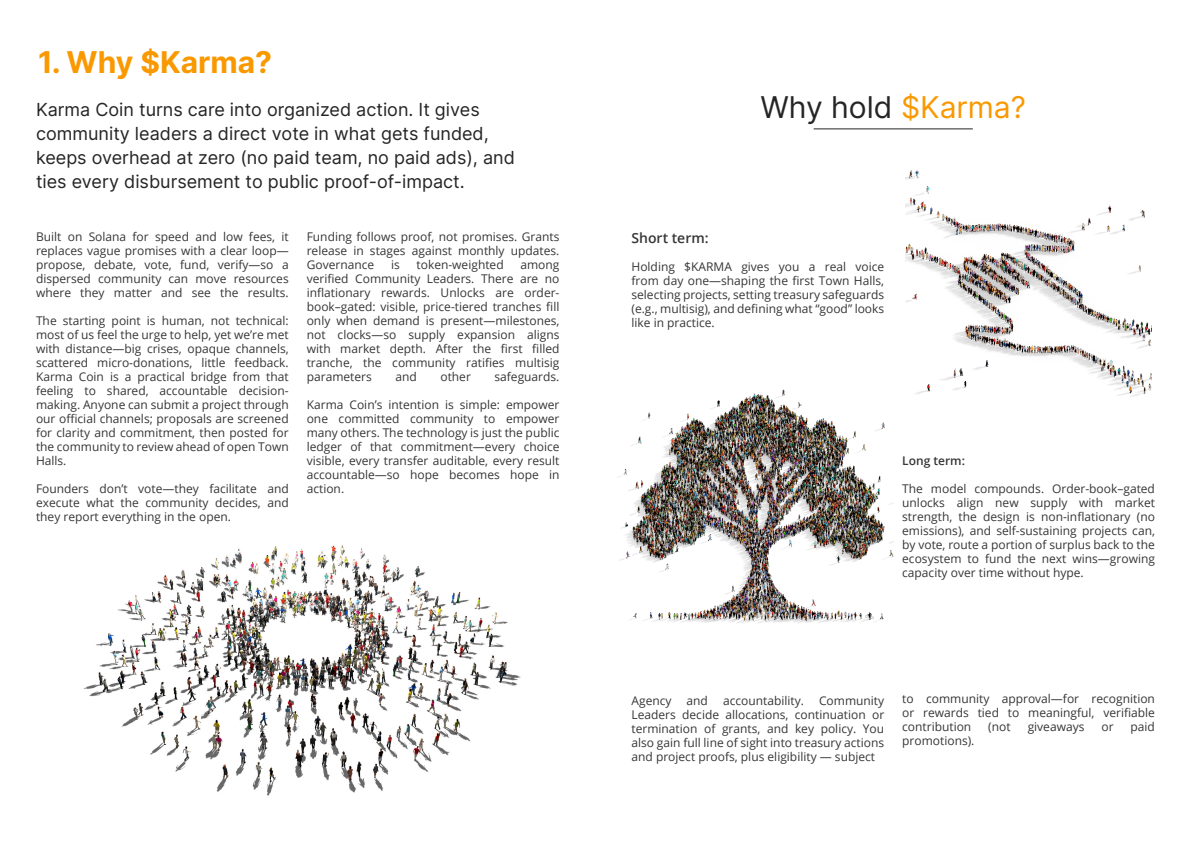
<style>
.page{position:relative;width:1191px;height:842px;background:#fff}
.page>*{position:absolute;margin:0;border:0;box-sizing:border-box;transform-origin:0 0}
.Title_02__Center{font:30px "Inter";color:#242524}
.Sub_Heading_01__Center{font:700 30px "Inter";color:#fa9800}
.Sub_Title_02__Left{font:18px/24px "Inter";color:#242524}
.Body_03__Left_Justify{font:600 14px "Open Sans";color:#363636}
.Body_03__Left_Justify-2{font:12px/14px "Open Sans";color:#363636;text-align:justify}
.Body_03__Left_Justify-3{font:600 12px "Open Sans";color:#363636}
.s1{color:#fa9800}
</style>
<div class="page">
<hr style="left:814px;top:128px;width:159px;height:1px;background:#242524">
<img style="left:83px;top:545px;width:438px;height:251px">
<img style="left:906px;top:170px;width:245px;height:227px">
<img style="left:617px;top:389px;width:276px;height:234px">
<p class="Sub_Heading_01__Center" style="left:38px;top:40px;width:235px">1. Why $Karma?</p>
<p class="Sub_Title_02__Left" style="left:36px;top:97px;width:480px">Karma Coin turns care into organized action. It gives community leaders a direct vote in what gets funded, keeps overhead at zero (no paid team, no paid ads), and ties every disbursement to public proof-of-impact.</p>
<p class="Body_03__Left_Justify-2" style="left:36px;top:229px;width:254px">Built on Solana for speed and low fees, it replaces vague promises with a clear loop— propose, debate, vote, fund, verify—so a dispersed community can move resources where they matter and see the results.</p>
<p class="Body_03__Left_Justify-2" style="left:36px;top:313px;width:254px">The starting point is human, not technical: most of us feel the urge to help, yet we’re met with distance—big crises, opaque channels, scattered micro-donations, little feedback.<br>Karma Coin is a practical bridge from that feeling to shared, accountable decision&shy;making. Anyone can submit a project through our official channels; proposals are screened for clarity and commitment, then posted for the community to review ahead of open Town Halls.</p>
<p class="Body_03__Left_Justify-2" style="left:36px;top:481px;width:254px">Founders don’t vote—they facilitate and execute what the community decides, and they report everything in the open.</p>
<p class="Body_03__Left_Justify-2" style="left:307px;top:229px;width:254px">Funding follows proof, not promises. Grants release in stages against monthly updates.<br>Governance</p>
<p class="Body_03__Left_Justify-2" style="left:391px;top:257px;width:10px">is</p>
<p class="Body_03__Left_Justify-2" style="left:417px;top:257px;width:89px">token-weighted</p>
<p class="Body_03__Left_Justify-2" style="left:307px;top:257px;width:254px;text-indent:214px">among verified Community Leaders. There are no inflationary rewards. Unlocks are order&shy;book–gated: visible, price-tiered tranches fill only when demand is present—milestones, not clocks—so supply expansion aligns with market depth. After the first filled tranche, the community ratifies multisig parameters</p>
<p class="Body_03__Left_Justify-2" style="left:395px;top:369px;width:23px">and</p>
<p class="Body_03__Left_Justify-2" style="left:440px;top:369px;width:32px">other</p>
<p class="Body_03__Left_Justify-2" style="left:494px;top:369px;width:66px">safeguards.</p>
<p class="Body_03__Left_Justify-2" style="left:307px;top:397px;width:254px">Karma Coin’s intention is simple: empower one committed community to empower many others. The technology is just the public ledger of that commitment—every choice visible, every transfer auditable, every result accountable—so hope becomes hope in action.</p>
<p class="Title_02__Center" style="left:760px;top:85px;width:267px">Why hold <span class="s1">$Karma?</span></p>
<p class="Body_03__Left_Justify" style="left:631px;top:228px;width:79px">Short term:</p>
<p class="Body_03__Left_Justify-2" style="left:631px;top:259px;width:254px">Holding $KARMA gives you a real voice from day one—shaping the first Town Halls, selecting projects, setting treasury safeguards (e.g., multisig), and defining what “good” looks like in practice.</p>
<p class="Body_03__Left_Justify-3" style="left:902px;top:453px;width:64px">Long term:</p>
<p class="Body_03__Left_Justify-2" style="left:902px;top:481px;width:254px">The model compounds. Order-book–gated unlocks align new supply with market strength, the design is non-inflationary (no emissions), and self-sustaining projects can, by vote, route a portion of surplus back to the ecosystem to fund the next wins—growing capacity over time without hype.</p>
<p class="Body_03__Left_Justify-2" style="left:631px;top:693px;width:42px">Agency</p>
<p class="Body_03__Left_Justify-2" style="left:687px;top:693px;width:23px">and</p>
<p class="Body_03__Left_Justify-2" style="left:723px;top:693px;width:82px">accountability.</p>
<p class="Body_03__Left_Justify-2" style="left:631px;top:693px;width:254px;text-indent:188px">Community Leaders decide allocations, continuation or termination of grants, and key policy. You also gain full line of sight into treasury actions and project proofs, plus eligibility — subject</p>
<p class="Body_03__Left_Justify-2" style="left:902px;top:691px;width:254px">to community approval—for recognition or rewards tied to meaningful, verifiable contribution</p>
<p class="Body_03__Left_Justify-2" style="left:988px;top:719px;width:24px">(not</p>
<p class="Body_03__Left_Justify-2" style="left:1028px;top:719px;width:58px">giveaways</p>
<p class="Body_03__Left_Justify-2" style="left:1101px;top:719px;width:14px">or</p>
<p class="Body_03__Left_Justify-2" style="left:1130px;top:719px;width:26px">paid</p>
<p class="Body_03__Left_Justify-2" style="left:902px;top:733px;width:74px">promotions).</p>
</div>
